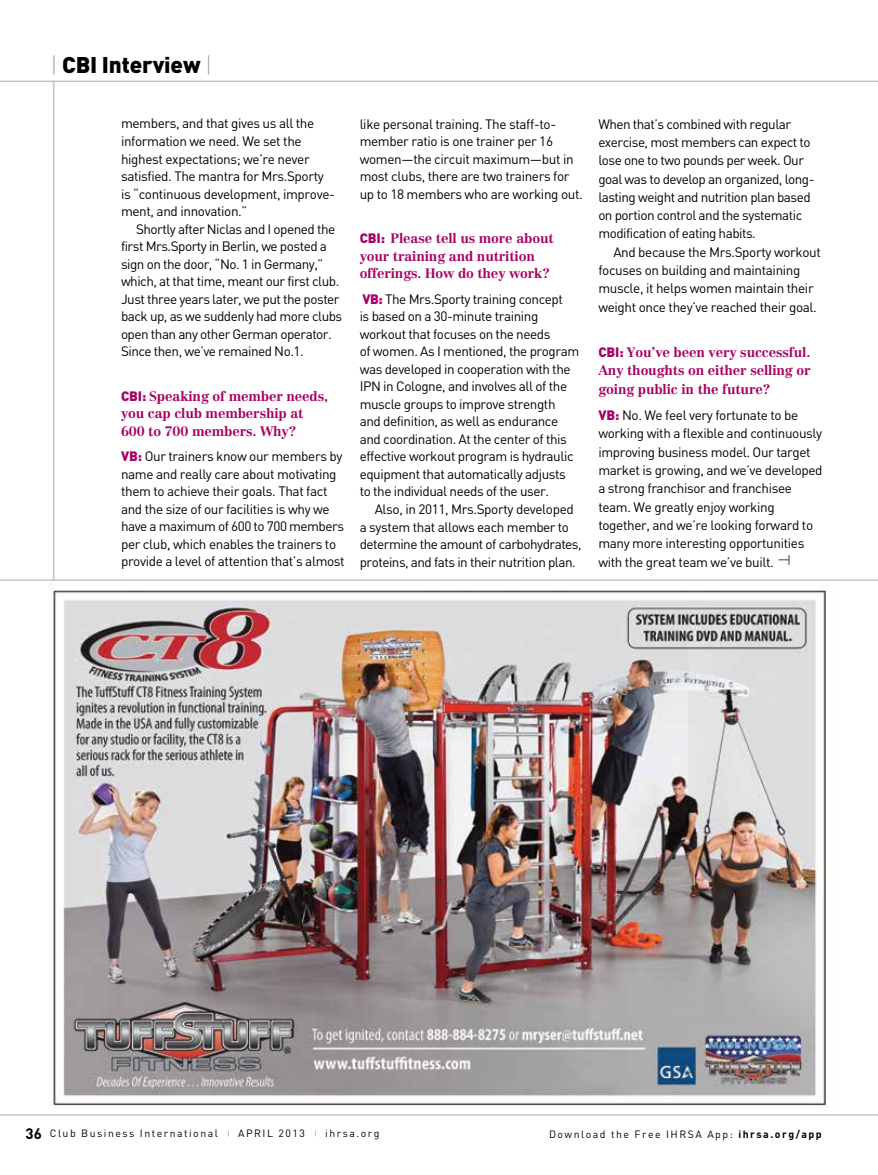
<style>
.page{position:relative;width:878px;height:1175px;background:#fff}
.page>*{position:absolute;margin:0;border:0;box-sizing:border-box;transform-origin:0 0}
.t1{font:900 22.5px "DIN";letter-spacing:-.005em;color:#000}
.t2{font:13.5px/17.5px "DIN";letter-spacing:-.03em;color:#000}
.t3{font:700 13.5px/17.5px "Centennial";letter-spacing:-.01em;color:#a70063}
.t4{font:10.5px "DIN";letter-spacing:.14em;color:#000}
.s1{font-weight:300;color:#a7a9ac}
.s2{font-family:"DIN";font-weight:900}
.s3{font-weight:900;color:#a70063}
.s4{font-weight:700;font-size:15px}
.s5{font-size:6px;color:#58595b}
.s6{font-weight:700}
</style>
<div class="page">
<hr style="left:0;top:1114px;width:878px;height:1px;background:#a7a9ac">
<hr style="left:0;top:81px;width:878px;height:1px;background:#a7a9ac">
<hr style="left:0;top:580px;width:878px;height:1px;background:#a7a9ac">
<hr style="left:54px;top:81px;width:1px;height:499px;background:#a7a9ac">
<img style="left:50px;top:584px;width:777px;height:523px">
<p class="t1" style="left:51px;top:50px;width:163px"><span class="s1">|</span> CBI Interview <span class="s1">|</span></p>
<p class="t2" style="left:121px;top:115px;width:195px">members, and that gives us all the</p>
<p class="t2" style="left:121px;top:132px;width:182px">information we need. We set the</p>
<p class="t2" style="left:121px;top:150px;width:190px">highest expectations; we’re never</p>
<p class="t2" style="left:121px;top:167px;width:204px">satisfied. The mantra for Mrs.Sporty</p>
<p class="t2" style="left:121px;top:185px;width:215px">is “continuous development, improve-</p>
<p class="t2" style="left:121px;top:202px;width:128px">ment, and innovation.”</p>
<p class="t2" style="left:136px;top:220px;width:201px">Shortly after Niclas and I opened the</p>
<p class="t2" style="left:121px;top:237px;width:207px">first Mrs.Sporty in Berlin, we posted a</p>
<p class="t2" style="left:121px;top:255px;width:204px">sign on the door, “No. 1 in Germany,”</p>
<p class="t2" style="left:121px;top:272px;width:220px">which, at that time, meant our first club.</p>
<p class="t2" style="left:121px;top:290px;width:220px">Just three years later, we put the poster</p>
<p class="t2" style="left:121px;top:307px;width:223px">back up, as we suddenly had more clubs</p>
<p class="t2" style="left:121px;top:325px;width:212px">open than any other German operator.</p>
<p class="t2" style="left:121px;top:342px;width:184px">Since then, we’ve remained No.1.</p>
<p class="t3" style="left:121px;top:387px;width:209px"><span class="s2">CBI:</span> Speaking of member needs, you cap club membership at<br>600 to 700 members. Why?</p>
<p class="t2" style="left:121px;top:447px;width:225px"><span class="s3">VB:</span> Our trainers know our members by name and really care about motivating them to achieve their goals. That fact and the size of our facilities is why we have a maximum of 600 to 700 members per club, which enables the trainers to provide a level of attention that’s almost</p>
<p class="t2" style="left:359px;top:115px;width:224px">like personal training. The staff-to&shy;member ratio is one trainer per 16 women—the circuit maximum—but in most clubs, there are two trainers for up to 18 members who are working out.</p>
<p class="t3" style="left:359px;top:229px;width:195px"><span class="s2">CBI:</span> Please tell us more about your training and nutrition offerings. How do they work?</p>
<p class="t2" style="left:362px;top:290px;width:202px"><span class="s3">VB:</span> The Mrs.Sporty training concept</p>
<p class="t2" style="left:359px;top:307px;width:180px">is based on a 30-minute training</p>
<p class="t2" style="left:359px;top:325px;width:192px">workout that focuses on the needs</p>
<p class="t2" style="left:359px;top:342px;width:221px">of women. As I mentioned, the program</p>
<p class="t2" style="left:359px;top:360px;width:212px">was developed in cooperation with the</p>
<p class="t2" style="left:359px;top:377px;width:209px">IPN in Cologne, and involves all of the</p>
<p class="t2" style="left:359px;top:395px;width:197px">muscle groups to improve strength</p>
<p class="t2" style="left:359px;top:412px;width:200px">and definition, as well as endurance</p>
<p class="t2" style="left:359px;top:430px;width:209px">and coordination. At the center of this</p>
<p class="t2" style="left:359px;top:447px;width:215px">effective workout program is hydraulic</p>
<p class="t2" style="left:359px;top:465px;width:208px">equipment that automatically adjusts</p>
<p class="t2" style="left:359px;top:482px;width:191px">to the individual needs of the user.</p>
<p class="t2" style="left:374px;top:500px;width:201px">Also, in 2011, Mrs.Sporty developed</p>
<p class="t2" style="left:359px;top:517px;width:211px">a system that allows each member to</p>
<p class="t2" style="left:359px;top:535px;width:223px">determine the amount of carbohydrates,</p>
<p class="t2" style="left:359px;top:552px;width:218px">proteins, and fats in their nutrition plan.</p>
<p class="t2" style="left:598px;top:115px;width:194px">When that’s combined with regular</p>
<p class="t2" style="left:598px;top:133px;width:214px">exercise, most members can expect to</p>
<p class="t2" style="left:598px;top:151px;width:207px">lose one to two pounds per week. Our</p>
<p class="t2" style="left:598px;top:170px;width:218px">goal was to develop an organized, long-</p>
<p class="t2" style="left:598px;top:188px;width:214px">lasting weight and nutrition plan based</p>
<p class="t2" style="left:598px;top:206px;width:205px">on portion control and the systematic</p>
<p class="t2" style="left:598px;top:224px;width:159px">modification of eating habits.</p>
<p class="t2" style="left:613px;top:243px;width:209px">And because the Mrs.Sporty workout</p>
<p class="t2" style="left:598px;top:261px;width:204px">focuses on building and maintaining</p>
<p class="t2" style="left:598px;top:279px;width:217px">muscle, it helps women maintain their</p>
<p class="t2" style="left:598px;top:298px;width:220px">weight once they’ve reached their goal.</p>
<p class="t3" style="left:598px;top:343px;width:214px;line-height:18.3px;text-align:justify"><span class="s2">CBI:</span> You’ve been very successful.<br>Any thoughts on either selling or going public in the future?</p>
<p class="t2" style="left:598px;top:406px;width:226px;line-height:18.3px"><span class="s3">VB:</span> No. We feel very fortunate to be working with a flexible and continuously improving business model. Our target market is growing, and we’ve developed a strong franchisor and franchisee team. We greatly enjoy working together, and we’re looking forward to many more interesting opportunities with the great team we’ve built. <sup>—|</sup></p>
<p class="t4" style="left:26px;top:1126px;width:355px"><span class="s4">36</span> Club Business International <span class="s5">|</span> April 2013 <span class="s5">|</span> ihrsa.org</p>
<p class="t4" style="left:549px;top:1127px;width:274px">Download the Free IHRSA App: <span class="s6">ihrsa.org/app</span></p>
</div>
